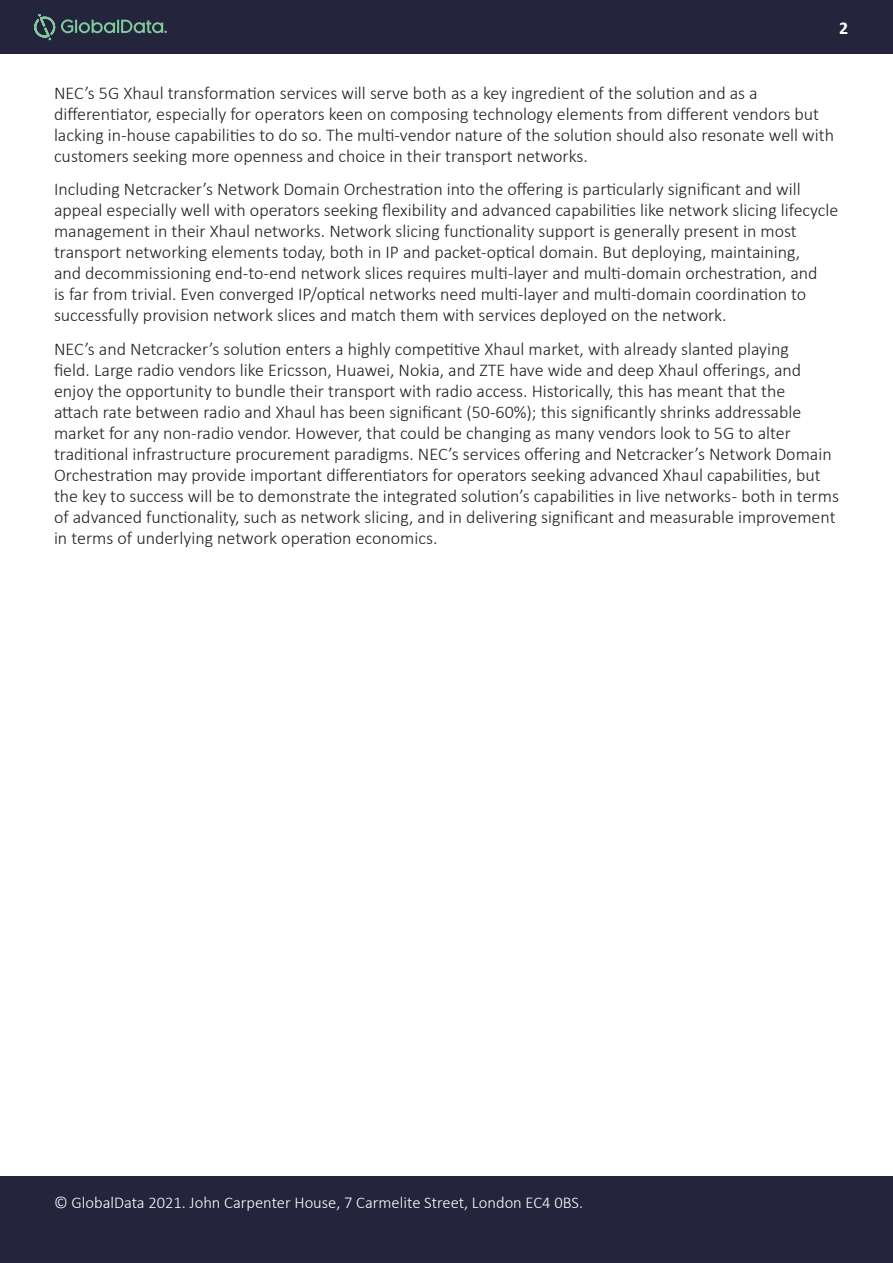
<style>
.page{position:relative;width:893px;height:1263px;background:#fff}
.page>*{position:absolute;margin:0;border:0;box-sizing:border-box;transform-origin:0 0}
.Body{font:300 18px/21px "Calibri";color:#231f20}
.t1{font:700 18px "Calibri";color:#fff}
.t2{font:300 16.5px "Calibri";color:#fff}
</style>
<div class="page">
<div style="left:0;top:0;width:893px;height:54px;background:#24243c"></div>
<svg style="left:34px;top:14px;width:133px;height:26px"></svg>
<div style="left:0;top:1176px;width:893px;height:87px;background:#24243c"></div>
<p class="t1" style="left:839px;top:15px;width:11px">2</p>
<p class="Body" style="left:54px;top:82px;width:782px">NEC’s 5G Xhaul transformation services will serve both as a key ingredient of the solution and as a differentiator, especially for operators keen on composing technology elements from different vendors but lacking in-house capabilities to do so. The multi-vendor nature of the solution should also resonate well with customers seeking more openness and choice in their transport networks.</p>
<p class="Body" style="left:54px;top:179px;width:786px">Including Netcracker’s Network Domain Orchestration into the offering is particularly significant and will appeal especially well with operators seeking flexibility and advanced capabilities like network slicing lifecycle management in their Xhaul networks. Network slicing functionality support is generally present in most transport networking elements today, both in IP and packet-optical domain. But deploying, maintaining,<br>and decommissioning end-to-end network slices requires multi-layer and multi-domain orchestration, and<br>is far from trivial. Even converged IP/optical networks need multi-layer and multi-domain coordination to successfully provision network slices and match them with services deployed on the network.</p>
<p class="Body" style="left:54px;top:338px;width:786px">NEC’s and Netcracker’s solution enters a highly competitive Xhaul market, with already slanted playing<br>field. Large radio vendors like Ericsson, Huawei, Nokia, and ZTE have wide and deep Xhaul offerings, and enjoy the opportunity to bundle their transport with radio access. Historically, this has meant that the<br>attach rate between radio and Xhaul has been significant (50-60%); this significantly shrinks addressable market for any non-radio vendor. However, that could be changing as many vendors look to 5G to alter traditional infrastructure procurement paradigms. NEC’s services offering and Netcracker’s Network Domain Orchestration may provide important differentiators for operators seeking advanced Xhaul capabilities, but the key to success will be to demonstrate the integrated solution’s capabilities in live networks - both in terms of advanced functionality, such as network slicing, and in delivering significant and measurable improvement in terms of underlying network operation economics.</p>
<p class="t2" style="left:54px;top:1192px;width:531px">© GlobalData 2021. John Carpenter House, 7 Carmelite Street, London EC4 0BS.</p>
</div>
